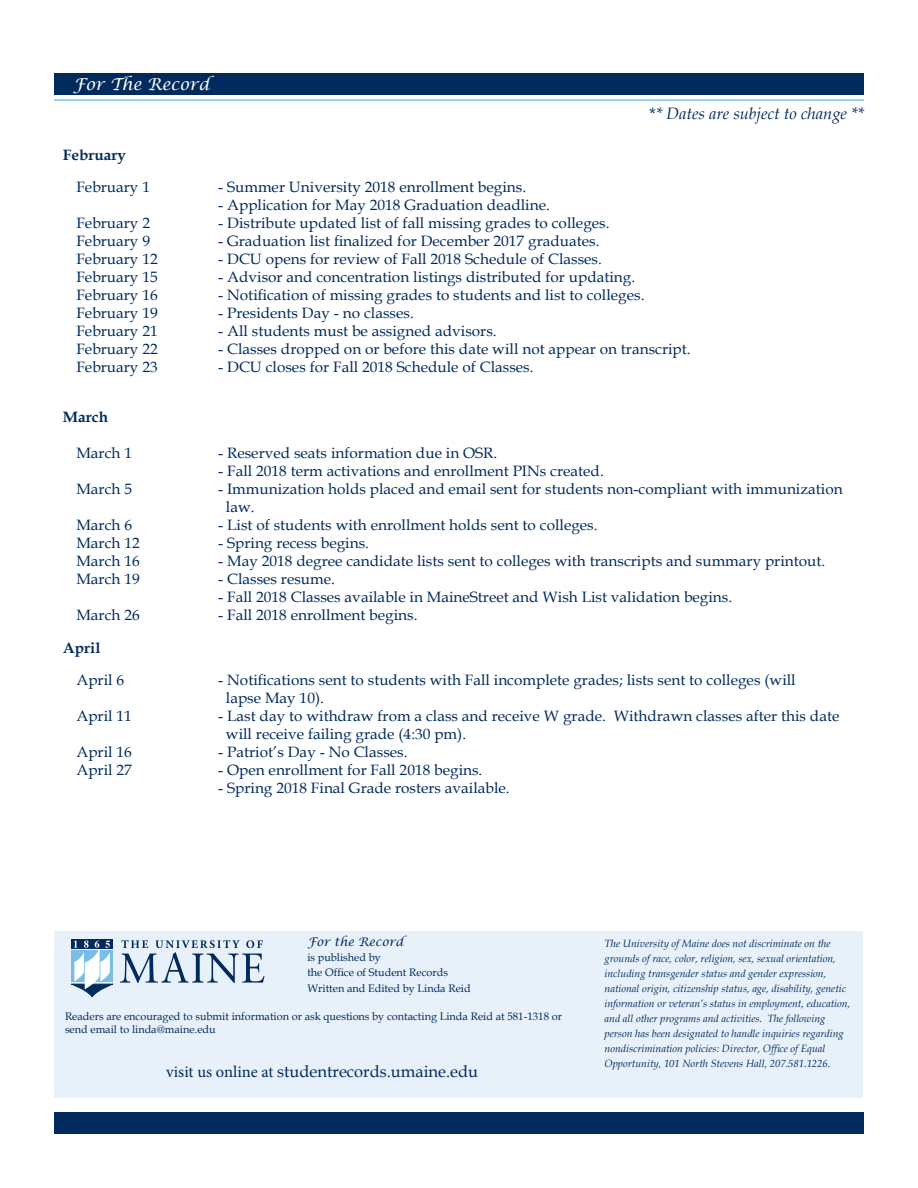
<style>
.page{position:relative;width:918px;height:1188px;background:#fff}
.page>*{position:absolute;margin:0;border:0;box-sizing:border-box;transform-origin:0 0}
.t1{font:16.5px "Book Antiqua";color:#002b5c}
.t2{font:italic 16.5px "Book Antiqua";color:#002b5c}
.t3{font:italic 16.5px "Lucida Calligraphy";color:#fff}
.t4{font:15px/18px "Book Antiqua";color:#002b5c}
.t5{font:700 15px "Book Antiqua";color:#002b5c}
.t6{font:italic 12px "Lucida Calligraphy";color:#002b5c}
.t7{font:10.8px/15px "Book Antiqua";color:#002b5c}
.t8{font:italic 10.5px/15px "Book Antiqua";color:#002b5c}
.s1{font-style:normal}
.s2{font-family:"Minion Pro"}
</style>
<div class="page">
<div style="left:54px;top:73px;width:810px;height:22px;background:#002b5c"></div>
<div style="left:55px;top:931px;width:808px;height:166px;background:#e8f1fa"></div>
<div style="left:54px;top:1112px;width:810px;height:22px;background:#002b5c"></div>
<hr style="left:54px;top:99px;width:810px;height:2px;background:#79bde8">
<svg style="left:120px;top:940px;width:145px;height:43px"></svg>
<svg style="left:71px;top:939px;width:42px;height:2px"></svg>
<svg style="left:71px;top:941px;width:42px;height:56px"></svg>
<p class="t3" style="left:73px;top:74px;width:138px">For The Record</p>
<p class="t2" style="left:649px;top:101px;width:216px"><span class="s1">*</span>* Dates are subject to change **</p>
<p class="t5" style="left:63px;top:144px;width:65px">February</p>
<p class="t4" style="left:76px;top:178px;width:75px">February 1</p>
<p class="t4" style="left:218px;top:178px;width:310px">- Summer University 2018 enrollment begins.</p>
<p class="t4" style="left:218px;top:196px;width:333px">- Application for May 2018 Graduation deadline.</p>
<p class="t4" style="left:76px;top:214px;width:75px">February 2</p>
<p class="t4" style="left:218px;top:214px;width:393px">- Distribute updated list of fall missing grades to colleges.</p>
<p class="t4" style="left:76px;top:232px;width:75px">February 9</p>
<p class="t4" style="left:218px;top:232px;width:383px">- Graduation list finalized for December 2017 graduates.</p>
<p class="t4" style="left:76px;top:250px;width:83px">February 12</p>
<p class="t4" style="left:218px;top:250px;width:385px">- DCU opens for review of Fall 2018 Schedule of Classes.</p>
<p class="t4" style="left:76px;top:268px;width:83px">February 15</p>
<p class="t4" style="left:218px;top:268px;width:419px">- Advisor and concentration listings distributed for updating.</p>
<p class="t4" style="left:76px;top:286px;width:83px">February 16</p>
<p class="t4" style="left:218px;top:286px;width:428px">- Notification of missing grades to students and list to colleges.</p>
<p class="t4" style="left:76px;top:304px;width:83px">February 19</p>
<p class="t4" style="left:218px;top:304px;width:197px">- Presidents Day - no classes.</p>
<p class="t4" style="left:76px;top:322px;width:83px">February 21</p>
<p class="t4" style="left:218px;top:322px;width:280px">- All students must be assigned advisors.</p>
<p class="t4" style="left:76px;top:340px;width:83px">February 22</p>
<p class="t4" style="left:218px;top:340px;width:474px">- Classes dropped on or before this date will not appear on transcript.</p>
<p class="t4" style="left:76px;top:358px;width:83px">February 23</p>
<p class="t4" style="left:218px;top:358px;width:317px">- DCU closes for Fall 2018 Schedule of Classes.</p>
<p class="t5" style="left:63px;top:407px;width:47px">March</p>
<p class="t4" style="left:76px;top:444px;width:57px">March 1</p>
<p class="t4" style="left:218px;top:444px;width:281px">- Reserved seats information due in OSR.</p>
<p class="t4" style="left:218px;top:462px;width:387px">- Fall 2018 term activations and enrollment PINs created.</p>
<p class="t4" style="left:76px;top:480px;width:57px">March 5</p>
<p class="t4" style="left:226px;top:480px;width:618px;text-indent:-8px">- Immunization holds placed and email sent for students non-compliant with immunization law.</p>
<p class="t4" style="left:76px;top:516px;width:57px">March 6</p>
<p class="t4" style="left:218px;top:516px;width:381px">- List of students with enrollment holds sent to colleges.</p>
<p class="t4" style="left:76px;top:534px;width:65px">March 12</p>
<p class="t4" style="left:218px;top:534px;width:152px">- Spring recess begins.</p>
<p class="t4" style="left:76px;top:552px;width:65px">March 16</p>
<p class="t4" style="left:218px;top:552px;width:609px">- May 2018 degree candidate lists sent to colleges with transcripts and summary printout.</p>
<p class="t4" style="left:76px;top:570px;width:65px">March 19</p>
<p class="t4" style="left:218px;top:570px;width:118px">- Classes resume.</p>
<p class="t4" style="left:218px;top:588px;width:516px">- Fall 2018 Classes available in MaineStreet and Wish List validation begins.</p>
<p class="t4" style="left:76px;top:606px;width:65px">March 26</p>
<p class="t4" style="left:218px;top:606px;width:201px">- Fall 2018 enrollment begins.</p>
<p class="t5" style="left:63px;top:637px;width:39px">April</p>
<p class="t4" style="left:76px;top:671px;width:49px">April 6</p>
<p class="t4" style="left:226px;top:671px;width:571px;text-indent:-8px">- Notifications sent to students with Fall incomplete grades; lists sent to colleges (will lapse May 10).</p>
<p class="t4" style="left:76px;top:707px;width:57px">April 11</p>
<p class="t4" style="left:226px;top:707px;width:615px;text-indent:-8px">- Last day to withdraw from a class and receive W grade. Withdrawn classes after this date will receive failing grade (4:30 pm).</p>
<p class="t4" style="left:76px;top:743px;width:57px">April 16</p>
<p class="t4" style="left:218px;top:743px;width:191px">- Patriot’s Day - No Classes.</p>
<p class="t4" style="left:76px;top:761px;width:57px">April 27</p>
<p class="t4" style="left:218px;top:761px;width:266px">- Open enrollment for Fall 2018 begins.</p>
<p class="t4" style="left:218px;top:779px;width:293px">- Spring 2018 Final Grade rosters available.</p>
<p class="t6" style="left:307px;top:934px;width:98px">For the Record</p>
<p class="t7" style="left:307px;top:949px;width:142px">is published by<br>the Office of Student Records</p>
<p class="t7" style="left:307px;top:981px;width:165px">Written and Edited by Linda Reid</p>
<p class="t7" style="left:65px;top:1009px;width:499px;line-height:13.5px">Readers are encouraged to submit information or ask questions by contacting Linda Reid at 581-1318 or send email to linda@maine.edu</p>
<p class="t1" style="left:166px;top:1060px;width:313px"><span class="s2">visit us online at</span> studentrecords.umaine.edu</p>
<p class="t8" style="left:605px;top:936px;width:247px">The University of Maine does not discriminate on the grounds of race, color, religion, sex, sexual orientation, including transgender status and gender expression, national origin, citizenship status, age, disability, genetic information or veteran’s status in employment, education, and all other programs and activities. The following person has been designated to handle inquiries regarding nondiscrimination policies: Director, Office of Equal Opportunity, 101 North Stevens Hall, 207.581.1226.</p>
</div>
